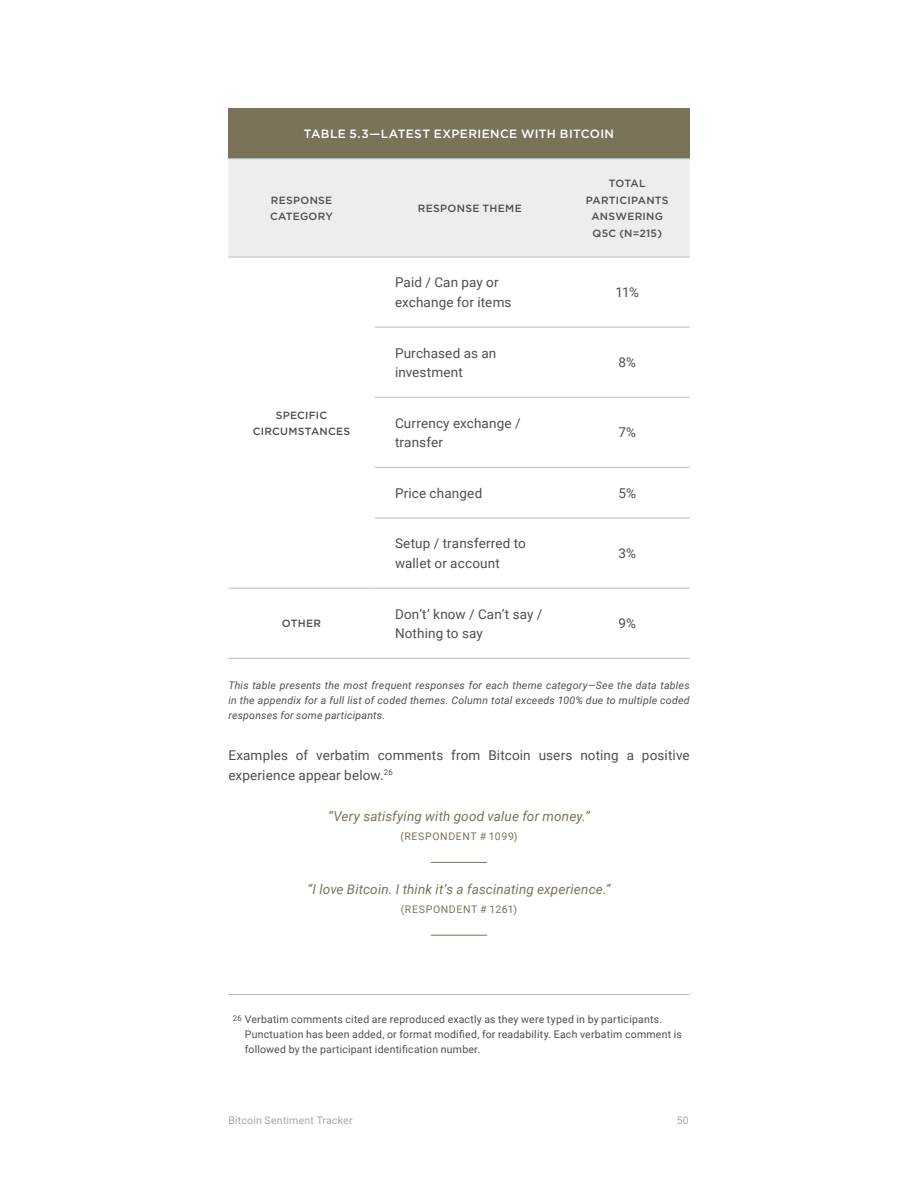
<style>
.page{position:relative;width:918px;height:1188px;background:#fff}
.page>*{position:absolute;margin:0;border:0;box-sizing:border-box;transform-origin:0 0}
.P___Body{font:13.5px/19.5px "Roboto";letter-spacing:.01em;color:#4b4f54}
.P___Testimonial_Quot{font:italic 13.5px "Roboto";letter-spacing:.01em;color:#7b7359}
.P___Body_Last{font:13.5px/19.5px "Roboto";letter-spacing:.01em;color:#4b4f54}
.Table_Heading{font:500 12px "Gotham";letter-spacing:.03em;color:#fff}
.P___Footnotes{font:10.5px/15px "Roboto";letter-spacing:.02em;color:#4b4f54}
.P___Body_Note_Last{font:italic 10.5px/15px "Roboto";letter-spacing:.025em;color:#4b4f54;text-align:justify}
.Table_Subheading{font:500 10.5px/16.5px "Gotham";letter-spacing:.025em;color:#4b4f54;text-align:center}
.P___Testimonial_Resp{font:10.5px "Roboto";letter-spacing:.06em;color:#7b7359}
.t1{font:10.5px "Roboto";letter-spacing:.025em;color:#a5a7aa}
</style>
<div class="page">
<hr style="left:431px;top:862px;width:56px;height:1px;background:#7b7359">
<hr style="left:431px;top:935px;width:56px;height:1px;background:#7b7359">
<div style="left:228px;top:108px;width:462px;height:51px;background:#7b7359"></div>
<div style="left:228px;top:159px;width:462px;height:98px;background:#ededee"></div>
<hr style="left:375px;top:327px;width:190px;height:1px;background:#b7b9bb">
<hr style="left:565px;top:327px;width:125px;height:1px;background:#b7b9bb">
<hr style="left:375px;top:397px;width:190px;height:1px;background:#b7b9bb">
<hr style="left:565px;top:397px;width:125px;height:1px;background:#b7b9bb">
<hr style="left:375px;top:467px;width:190px;height:1px;background:#b7b9bb">
<hr style="left:565px;top:467px;width:125px;height:1px;background:#b7b9bb">
<hr style="left:375px;top:518px;width:190px;height:1px;background:#b7b9bb">
<hr style="left:565px;top:518px;width:125px;height:1px;background:#b7b9bb">
<hr style="left:228px;top:588px;width:147px;height:1px;background:#b7b9bb">
<hr style="left:375px;top:588px;width:190px;height:1px;background:#b7b9bb">
<hr style="left:565px;top:588px;width:125px;height:1px;background:#b7b9bb">
<hr style="left:228px;top:658px;width:147px;height:1px;background:#b7b9bb">
<hr style="left:375px;top:658px;width:190px;height:1px;background:#b7b9bb">
<hr style="left:565px;top:658px;width:125px;height:1px;background:#b7b9bb">
<hr style="left:228px;top:158px;width:147px;height:1px;background:#b7b9bb">
<hr style="left:375px;top:158px;width:190px;height:1px;background:#b7b9bb">
<hr style="left:565px;top:158px;width:125px;height:1px;background:#b7b9bb">
<hr style="left:228px;top:257px;width:147px;height:1px;background:#b7b9bb">
<hr style="left:375px;top:257px;width:190px;height:1px;background:#b7b9bb">
<hr style="left:565px;top:257px;width:125px;height:1px;background:#b7b9bb">
<hr style="left:228px;top:994px;width:462px;height:1px;background:#b7b9bb">
<p class="Table_Heading" style="left:304px;top:126px;width:312px">TABLE 5.3—LATEST EXPERIENCE WITH BITCOIN</p>
<p class="Table_Subheading" style="left:270px;top:192px;width:64px;text-align:left">RESPONSE<br>CATEGORY</p>
<p class="Table_Subheading" style="left:418px;top:200px;width:105px">RESPONSE THEME</p>
<p class="Table_Subheading" style="left:586px;top:175px;width:84px">TOTAL<br>PARTICIPANTS<br>ANSWERING<br>Q5C (N=215)</p>
<p class="Table_Subheading" style="left:253px;top:406px;width:99px">SPECIFIC<br>CIRCUMSTANCES</p>
<p class="P___Body" style="left:395px;top:272px;width:118px">Paid / Can pay or exchange for items</p>
<p class="P___Body" style="left:616px;top:282px;width:25px">11%</p>
<p class="P___Body" style="left:395px;top:342px;width:103px">Purchased as an investment</p>
<p class="P___Body" style="left:618px;top:352px;width:19px">8%</p>
<p class="P___Body" style="left:395px;top:413px;width:127px">Currency exchange / transfer</p>
<p class="P___Body" style="left:618px;top:422px;width:19px">7%</p>
<p class="P___Body" style="left:395px;top:483px;width:89px">Price changed</p>
<p class="P___Body" style="left:618px;top:483px;width:19px">5%</p>
<p class="P___Body" style="left:395px;top:533px;width:132px">Setup / transferred to wallet or account</p>
<p class="P___Body" style="left:618px;top:543px;width:19px">3%</p>
<p class="Table_Subheading" style="left:282px;top:615px;width:41px">OTHER</p>
<p class="P___Body" style="left:395px;top:603px;width:149px">Don’t’ know / Can’t say /<br>Nothing to say</p>
<p class="P___Body" style="left:618px;top:613px;width:19px">9%</p>
<p class="P___Body_Note_Last" style="left:228px;top:678px;width:463px">This table presents the most frequent responses for each theme category—See the data tables in the appendix for a full list of coded themes. Column total exceeds 100% due to multiple coded responses for some participants.</p>
<p class="P___Body_Last" style="left:228px;top:745px;width:463px">Examples of verbatim comments from Bitcoin users noting a positive experience appear below.<sup>26</sup></p>
<p class="P___Testimonial_Quot" style="left:328px;top:807px;width:263px">“Very satisfying with good value for money.”</p>
<p class="P___Testimonial_Resp" style="left:400px;top:829px;width:119px">(RESPONDENT # 1099)</p>
<p class="P___Testimonial_Quot" style="left:307px;top:879px;width:305px">“I love Bitcoin. I think it’s a fascinating experience.”</p>
<p class="P___Testimonial_Resp" style="left:401px;top:902px;width:118px">(RESPONDENT # 1261)</p>
<p class="P___Footnotes" style="left:245px;top:1011px;width:439px;text-indent:-12px"><sup>26</sup> Verbatim comments cited are reproduced exactly as they were typed in by participants.<br>Punctuation has been added, or format modified, for readability. Each verbatim comment is followed by the participant identification number.</p>
<p class="t1" style="left:228px;top:1113px;width:126px">Bitcoin Sentiment Tracker</p>
<p class="t1" style="left:677px;top:1113px;width:14px">50</p>
</div>
